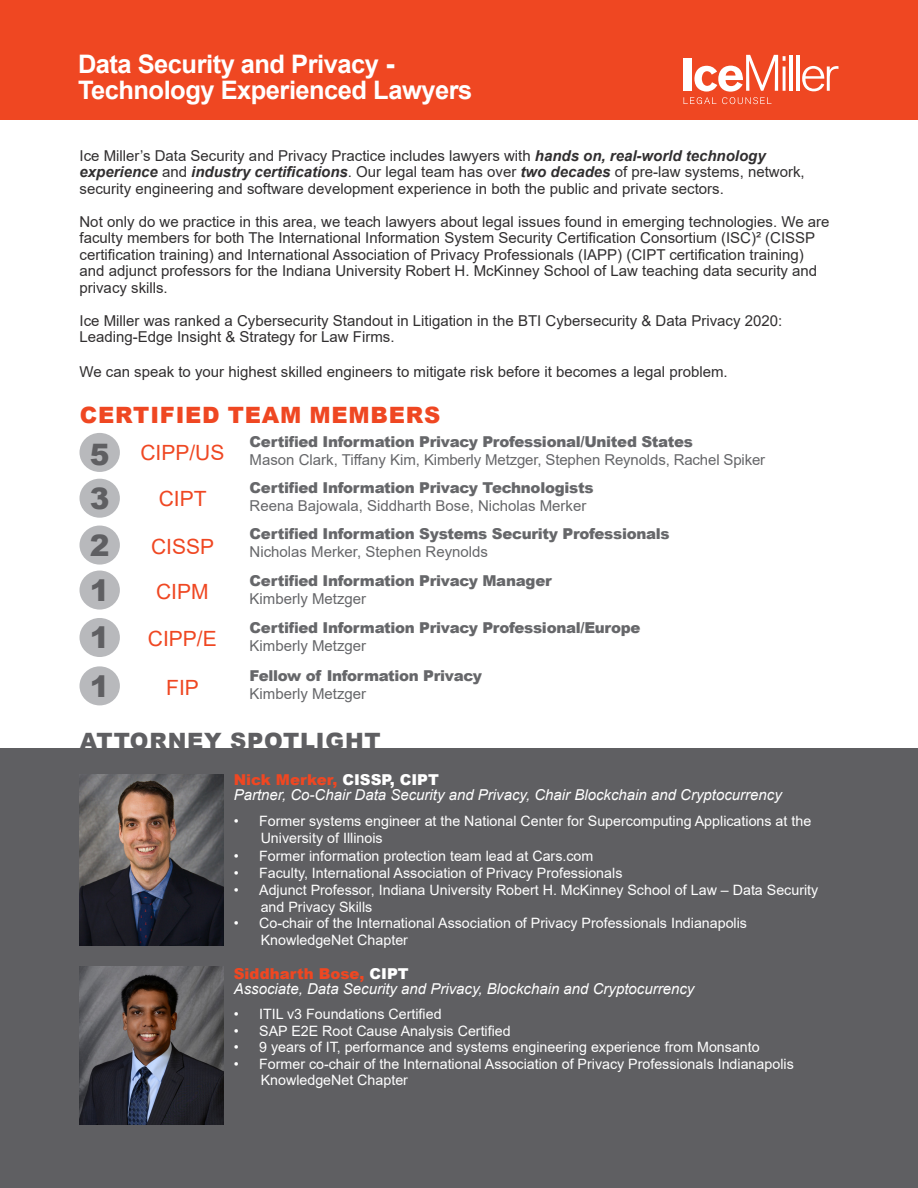
<style>
.page{position:relative;width:918px;height:1188px;background:#fff}
.page>*{position:absolute;margin:0;border:0;box-sizing:border-box;transform-origin:0 0}
.t1{font:900 29.55px "Arial";color:#5f5f62}
.t2{font:700 25.5px "Arial";letter-spacing:-.02em;color:#fff}
.t3{font:900 22.5px "Arial";letter-spacing:.035em;color:#ef4722}
.t4{font:900 22.5px "Arial";letter-spacing:.035em;color:#5f5f62}
.t5{font:21px "Arial";color:#ef4722}
.t6{font:15px/16.5px "Arial";color:#312f30}
.t7{font:900 15px/18px "Arial";letter-spacing:-.02em;color:#66676a}
.t8{font:15px/18px "Arial";color:#66676a}
.t9{font:italic 15px "Arial";color:#fff}
.t10{font:900 15px "Arial";color:#ef4722}
.t11{font:14.25px/17.1px "Arial";color:#fff}
.s1{font-weight:900}
.s2{font-weight:700;font-style:italic}
.s3{font-weight:400}
.s4{color:#fff}
</style>
<div class="page">
<div style="left:0;top:748px;width:918px;height:440px;background:#5f5f62"></div>
<div style="left:0;top:0;width:918px;height:120px;background:#ef4722"></div>
<img style="left:80px;top:774px;width:143px;height:172px">
<img style="left:80px;top:966px;width:143px;height:158px">
<svg style="left:684px;top:55px;width:102px;height:49px"></svg>
<hr style="left:783px;top:66px;width:3px;height:25px;background:#fff">
<hr style="left:790px;top:55px;width:3px;height:36px;background:#fff">
<hr style="left:797px;top:55px;width:3px;height:36px;background:#fff">
<svg style="left:802px;top:66px;width:37px;height:25px"></svg>
<div style="left:80px;top:433px;width:40px;height:39px;background:#b8b9bc;border-radius:50%"></div>
<div style="left:80px;top:526px;width:40px;height:39px;background:#b8b9bc;border-radius:50%"></div>
<div style="left:80px;top:571px;width:40px;height:39px;background:#b8b9bc;border-radius:50%"></div>
<div style="left:80px;top:618px;width:40px;height:39px;background:#b8b9bc;border-radius:50%"></div>
<div style="left:80px;top:666px;width:40px;height:39px;background:#b8b9bc;border-radius:50%"></div>
<div style="left:80px;top:479px;width:40px;height:39px;background:#b8b9bc;border-radius:50%"></div>
<p class="t2" style="left:78px;top:46px;width:318px">Data Security and Privacy <span class="s1">-</span></p>
<p class="t2" style="left:78px;top:72px;width:396px">Technology Experienced Lawyers</p>
<p class="t6" style="left:80px;top:147px;width:727px">Ice Miller’s Data Security and Privacy Practice includes lawyers with <span class="s2">hands on, real-world technology experience</span> and <span class="s2">industry certifications</span>. Our legal team has over <span class="s2">two decades</span> of pre-law systems, network, security engineering and software development experience in both the public and private sectors.</p>
<p class="t6" style="left:80px;top:213px;width:752px">Not only do we practice in this area, we teach lawyers about legal issues found in emerging technologies. We are faculty members for both The International Information System Security Certification Consortium (ISC)² (CISSP certification training) and International Association of Privacy Professionals (IAPP) (CIPT certification training) and adjunct professors for the Indiana University Robert H. McKinney School of Law teaching data security and privacy skills.</p>
<p class="t6" style="left:80px;top:312px;width:704px">Ice Miller was ranked a Cybersecurity Standout in Litigation in the BTI Cybersecurity &amp; Data Privacy 2020:<br>Leading-Edge Insight &amp; Strategy for Law Firms.</p>
<p class="t6" style="left:80px;top:363px;width:650px">We can speak to your highest skilled engineers to mitigate risk before it becomes a legal problem.</p>
<p class="t3" style="left:80px;top:398px;width:362px">CERTIFIED TEAM MEMBERS</p>
<p class="t8" style="left:250px;top:433px;width:517px"><span class="s1">Certified Information Privacy Professional/United States<br></span>Mason Clark, Tiffany Kim, Kimberly Metzger, Stephen Reynolds, Rachel Spiker</p>
<p class="t1" style="left:90px;top:433px;width:21px">5</p>
<p class="t5" style="left:140px;top:438px;width:86px">CIPP/US</p>
<p class="t1" style="left:90px;top:477px;width:21px">3</p>
<p class="t5" style="left:159px;top:484px;width:49px">CIPT</p>
<p class="t1" style="left:90px;top:524px;width:21px">2</p>
<p class="t1" style="left:90px;top:569px;width:21px">1</p>
<p class="t1" style="left:90px;top:616px;width:21px">1</p>
<p class="t1" style="left:90px;top:664px;width:21px">1</p>
<p class="t5" style="left:151px;top:532px;width:65px">CISSP</p>
<p class="t5" style="left:156px;top:577px;width:54px">CIPM</p>
<p class="t5" style="left:148px;top:625px;width:70px">CIPP/E</p>
<p class="t5" style="left:166px;top:673px;width:34px">FIP</p>
<p class="t7" style="left:250px;top:478px;width:345px">Certified Information Privacy Technologists</p>
<p class="t8" style="left:250px;top:497px;width:338px">Reena Bajowala, Siddharth Bose, Nicholas Merker</p>
<p class="t7" style="left:250px;top:524px;width:422px">Certified Information Systems Security Professionals<br><span class="s3">Nicholas Merker, Stephen Reynolds</span></p>
<p class="t7" style="left:250px;top:571px;width:304px">Certified Information Privacy Manager<br><span class="s3">Kimberly Metzger</span></p>
<p class="t7" style="left:250px;top:618px;width:393px">Certified Information Privacy Professional/Europe</p>
<p class="t8" style="left:250px;top:636px;width:118px">Kimberly Metzger</p>
<p class="t7" style="left:250px;top:666px;width:234px">Fellow of Information Privacy</p>
<p class="t8" style="left:250px;top:685px;width:118px">Kimberly Metzger</p>
<p class="t4" style="left:80px;top:724px;width:302px">ATTORNEY SPOTLIGHT</p>
<p class="t10" style="left:234px;top:769px;width:207px">Nick Merker, <span class="s4">CISSP, CIPT</span></p>
<p class="t9" style="left:234px;top:785px;width:550px">Partner, Co-Chair Data Security and Privacy, Chair Blockchain and Cryptocurrency</p>
<p class="t11" style="left:261px;top:813px;width:552px;text-indent:-27px">• Former systems engineer at the National Center for Supercomputing Applications at the<br>University of Illinois</p>
<p class="t11" style="left:234px;top:847px;width:361px">• Former information protection team lead at Cars.com</p>
<p class="t11" style="left:234px;top:864px;width:390px">• Faculty, International Association of Privacy Professionals</p>
<p class="t11" style="left:261px;top:881px;width:559px;text-indent:-27px">• Adjunct Professor, Indiana University Robert H. McKinney School of Law – Data Security and Privacy Skills</p>
<p class="t11" style="left:261px;top:915px;width:488px;line-height:16.5px;text-indent:-27px">• Co-chair of the International Association of Privacy Professionals Indianapolis<br>KnowledgeNet Chapter</p>
<p class="t10" style="left:234px;top:962px;width:177px">Siddharth Bose, <span class="s4">CIPT</span></p>
<p class="t9" style="left:234px;top:979px;width:462px">Associate, Data Security and Privacy, Blockchain and Cryptocurrency</p>
<p class="t11" style="left:234px;top:1006px;width:209px">• ITIL v3 Foundations Certified</p>
<p class="t11" style="left:234px;top:1022px;width:279px">• SAP E2E Root Cause Analysis Certified</p>
<p class="t11" style="left:234px;top:1039px;width:528px">• 9 years of IT, performance and systems engineering experience from Monsanto</p>
<p class="t11" style="left:261px;top:1055px;width:535px;line-height:16.5px;text-indent:-27px">• Former co-chair of the International Association of Privacy Professionals Indianapolis<br>KnowledgeNet Chapter</p>
</div>
